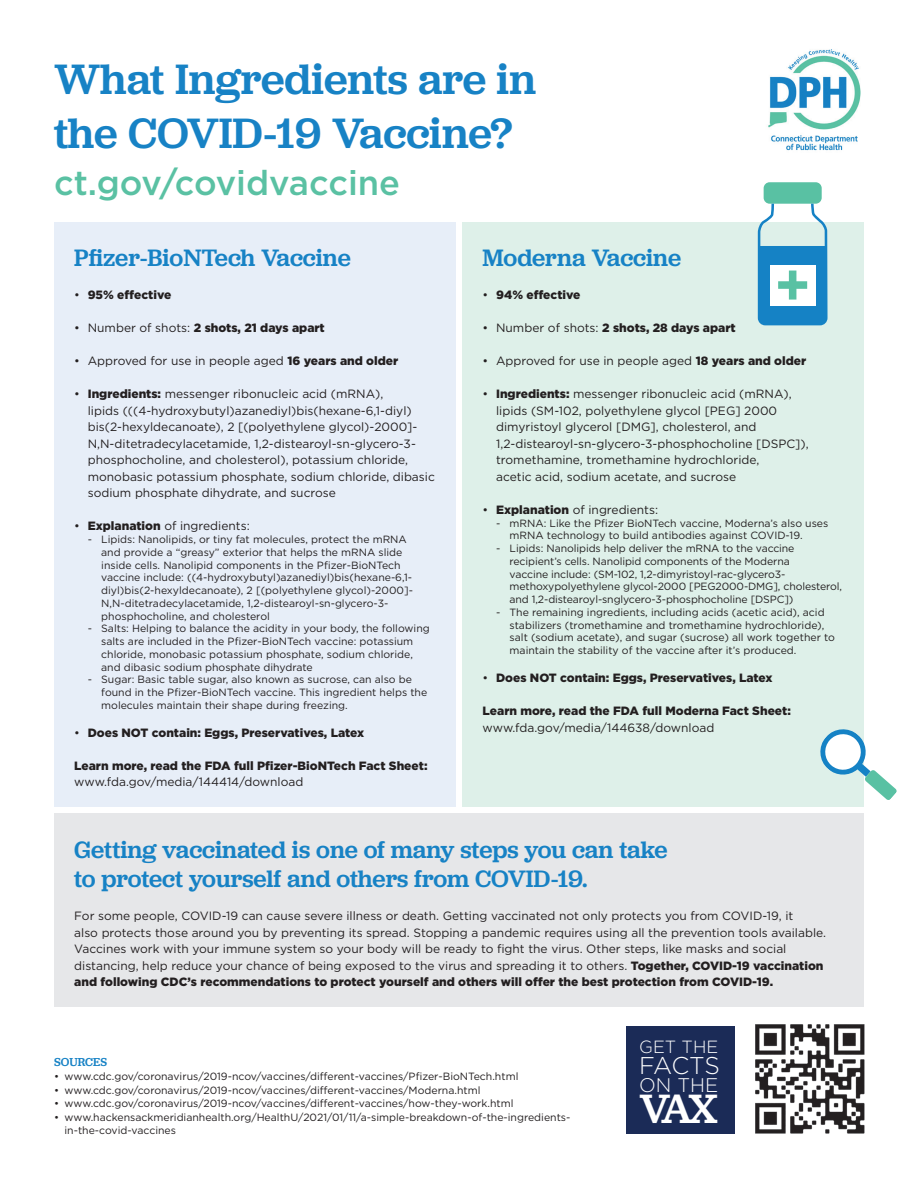
<style>
.page{position:relative;width:918px;height:1188px;background:#fff}
.page>*{position:absolute;margin:0;border:0;box-sizing:border-box;transform-origin:0 0}
.t1{font:500 44.25px/53.1px "Jubilat";color:#1782c5}
.t2{font:500 42.6px "Jubilat";color:#fff}
.t3{font:500 34.5px "Gotham";color:#5ac1a3}
.t4{font:500 24.75px/29.7px "Jubilat";color:#1782c5}
.t5{font:300 24.15px "Gotham";letter-spacing:-.03em;color:#fff}
.t6{font:300 19.65px "Gotham";color:#fff}
.t7{font:300 17.7px "Gotham";color:#fff}
.t8{font:12px/16.5px "Gotham";color:#231f20}
.t9{font:900 12px "Gotham";color:#231f20}
.t10{font:500 12px "Jubilat";color:#1782c5}
.t11{font:10.5px/12.8px "Gotham";color:#231f20}
.s1{font-weight:400}
.s2{font-weight:900}
</style>
<div class="page">
<div style="left:54px;top:222px;width:402px;height:585px;background:#e7eef8"></div>
<div style="left:462px;top:222px;width:402px;height:585px;background:#def0e9"></div>
<img style="left:755px;top:1024px;width:110px;height:110px">
<div style="left:54px;top:813px;width:810px;height:194px;background:#e6e7e9"></div>
<img style="left:768px;top:49px;width:93px;height:102px">
<div style="left:764px;top:182px;width:58px;height:22px;background:#59c1a3;border-radius:6px"></div>
<svg style="left:758px;top:204px;width:70px;height:121px"></svg>
<svg style="left:820px;top:729px;width:77px;height:71px"></svg>
<div style="left:627px;top:1026px;width:108px;height:108px;background:#1b2b57"></div>
<h1 class="t1" style="left:54px;top:52px;width:483px">What Ingredients are in the COVID-19 Vaccine?</h1>
<h1 class="t3" style="left:54px;top:160px;width:348px">ct.gov/covidvaccine</h1>
<h2 class="t4" style="left:74px;top:243px;width:278px">Pfzer-BioNTech Vaccine</h2>
<p class="t9" style="left:74px;top:287px;width:99px"><span class="s1">•</span> 95% efective</p>
<p class="t9" style="left:74px;top:320px;width:252px"><span class="s1">• Number of shots:</span> 2 shots, 21 days apart</p>
<p class="t8" style="left:74px;top:353px;width:326px">• Approved for use in people aged <span class="s2">16 years and older</span></p>
<p class="t8" style="left:88px;top:386px;width:349px;text-indent:-14px">• <span class="s2">Ingredients:</span> messenger ribonucleic acid (mRNA),<br>lipids (((4-hydroxybutyl)azanediyl)bis(hexane-6,1-diyl) bis(2-hexyldecanoate), 2 [(polyethylene glycol)-2000]- N,N-ditetradecylacetamide, 1,2-distearoyl-sn-glycero-3- phosphocholine, and cholesterol), potassium chloride, monobasic potassium phosphate, sodium chloride, dibasic sodium phosphate dihydrate, and sucrose</p>
<p class="t8" style="left:74px;top:518px;width:177px">• <span class="s2">Explanation</span> of ingredients:</p>
<p class="t11" style="left:101px;top:533px;width:313px;text-indent:-14px">- Lipids: Nanolipids, or tiny fat molecules, protect the mRNA and provide a “greasy” exterior that helps the mRNA slide inside cells. Nanolipid components in the Pfzer-BioNTech vaccine include: ((4-hydroxybutyl)azanediyl)bis(hexane-6,1- diyl)bis(2-hexyldecanoate), 2 [(polyethylene glycol)-2000]- N,N-ditetradecylacetamide, 1,2-distearoyl-sn-glycero-3- phosphocholine, and cholesterol</p>
<p class="t11" style="left:101px;top:622px;width:330px;text-indent:-14px">- Salts: Helping to balance the acidity in your body, the following salts are included in the Pfzer-BioNTech vaccine: potassium chloride, monobasic potassium phosphate, sodium chloride, and dibasic sodium phosphate dihydrate</p>
<p class="t11" style="left:101px;top:673px;width:328px;text-indent:-14px">- Sugar: Basic table sugar, also known as sucrose, can also be found in the Pfzer-BioNTech vaccine. This ingredient helps the molecules maintain their shape during freezing.</p>
<p class="t9" style="left:74px;top:724px;width:291px"><span class="s1">•</span> Does NOT contain: Eggs, Preservatives, Latex</p>
<p class="t9" style="left:74px;top:757px;width:355px">Learn more, read the FDA full Pfzer-BioNTech Fact Sheet:</p>
<p class="t8" style="left:74px;top:774px;width:231px">www.fda.gov/media/144414/download</p>
<h2 class="t4" style="left:483px;top:243px;width:200px">Moderna Vaccine</h2>
<p class="t9" style="left:483px;top:287px;width:99px"><span class="s1">•</span> 94% efective</p>
<p class="t9" style="left:483px;top:320px;width:255px"><span class="s1">• Number of shots:</span> 2 shots, 28 days apart</p>
<p class="t8" style="left:483px;top:353px;width:325px">• Approved for use in people aged <span class="s2">18 years and older</span></p>
<p class="t8" style="left:496px;top:386px;width:314px;text-indent:-14px">• <span class="s2">Ingredients:</span> messenger ribonucleic acid (mRNA), lipids (SM-102, polyethylene glycol [PEG] 2000 dimyristoyl glycerol [DMG], cholesterol, and 1,2-distearoyl-sn-glycero-3-phosphocholine [DSPC]), tromethamine, tromethamine hydrochloride,<br>acetic acid, sodium acetate, and sucrose</p>
<p class="t8" style="left:483px;top:501px;width:177px">• <span class="s2">Explanation</span> of ingredients:</p>
<p class="t11" style="left:510px;top:516px;width:320px;text-indent:-14px">- mRNA: Like the Pfzer BioNTech vaccine, Moderna’s also uses mRNA technology to build antibodies against COVID-19.</p>
<p class="t11" style="left:510px;top:542px;width:334px;text-indent:-14px">- Lipids: Nanolipids help deliver the mRNA to the vaccine recipient’s cells. Nanolipid components of the Moderna<br>vaccine include: (SM-102, 1,2-dimyristoyl-rac-glycero3- methoxypolyethylene glycol-2000 [PEG2000-DMG], cholesterol, and 1,2-distearoyl-snglycero-3-phosphocholine [DSPC])</p>
<p class="t11" style="left:510px;top:606px;width:327px;text-indent:-14px">- The remaining ingredients, including acids (acetic acid), acid stabilizers (tromethamine and tromethamine hydrochloride), salt (sodium acetate), and sugar (sucrose) all work together to maintain the stability of the vaccine after it’s produced.</p>
<p class="t9" style="left:483px;top:670px;width:291px"><span class="s1">•</span> Does NOT contain: Eggs, Preservatives, Latex</p>
<p class="t9" style="left:483px;top:703px;width:310px">Learn more, read the FDA full Moderna Fact Sheet:</p>
<p class="t8" style="left:483px;top:719px;width:233px">www.fda.gov/media/144638/download</p>
<h2 class="t4" style="left:74px;top:834px;width:595px">Getting vaccinated is one of many steps you can take to protect yourself and others from COVID-19.</h2>
<p class="t8" style="left:74px;top:908px;width:753px">For some people, COVID-19 can cause severe illness or death. Getting vaccinated not only protects you from COVID-19, it<br>also protects those around you by preventing its spread. Stopping a pandemic requires using all the prevention tools available.<br>Vaccines work with your immune system so your body will be ready to fght the virus. Other steps, like masks and social distancing, help reduce your chance of being exposed to the virus and spreading it to others. <span class="s2">Together, COVID-19 vaccination and following CDC’s recommendations to protect yourself and others will ofer the best protection from COVID-19.</span></p>
<p class="t10" style="left:54px;top:1055px;width:55px">SOURCES</p>
<p class="t11" style="left:54px;top:1070px;width:466px">• www.cdc.gov/coronavirus/2019-ncov/vaccines/diferent-vaccines/Pfzer-BioNTech.html</p>
<p class="t11" style="left:54px;top:1083px;width:428px">• www.cdc.gov/coronavirus/2019-ncov/vaccines/diferent-vaccines/Moderna.html</p>
<p class="t11" style="left:54px;top:1097px;width:461px">• www.cdc.gov/coronavirus/2019-ncov/vaccines/diferent-vaccines/how-they-work.html</p>
<p class="t11" style="left:64px;top:1110px;width:507px;line-height:13.5px;text-indent:-10px">• www.hackensackmeridianhealth.org/HealthU/2021/01/11/a-simple-breakdown-of-the-ingredients&shy;in-the-covid-vaccines</p>
<p class="t7" style="left:639px;top:1035px;width:81px">GET THE</p>
<p class="t5" style="left:639px;top:1050px;width:82px">FACTS</p>
<p class="t6" style="left:639px;top:1073px;width:81px">ON THE</p>
<p class="t2" style="left:639px;top:1081px;width:80px">VAX</p>
</div>
